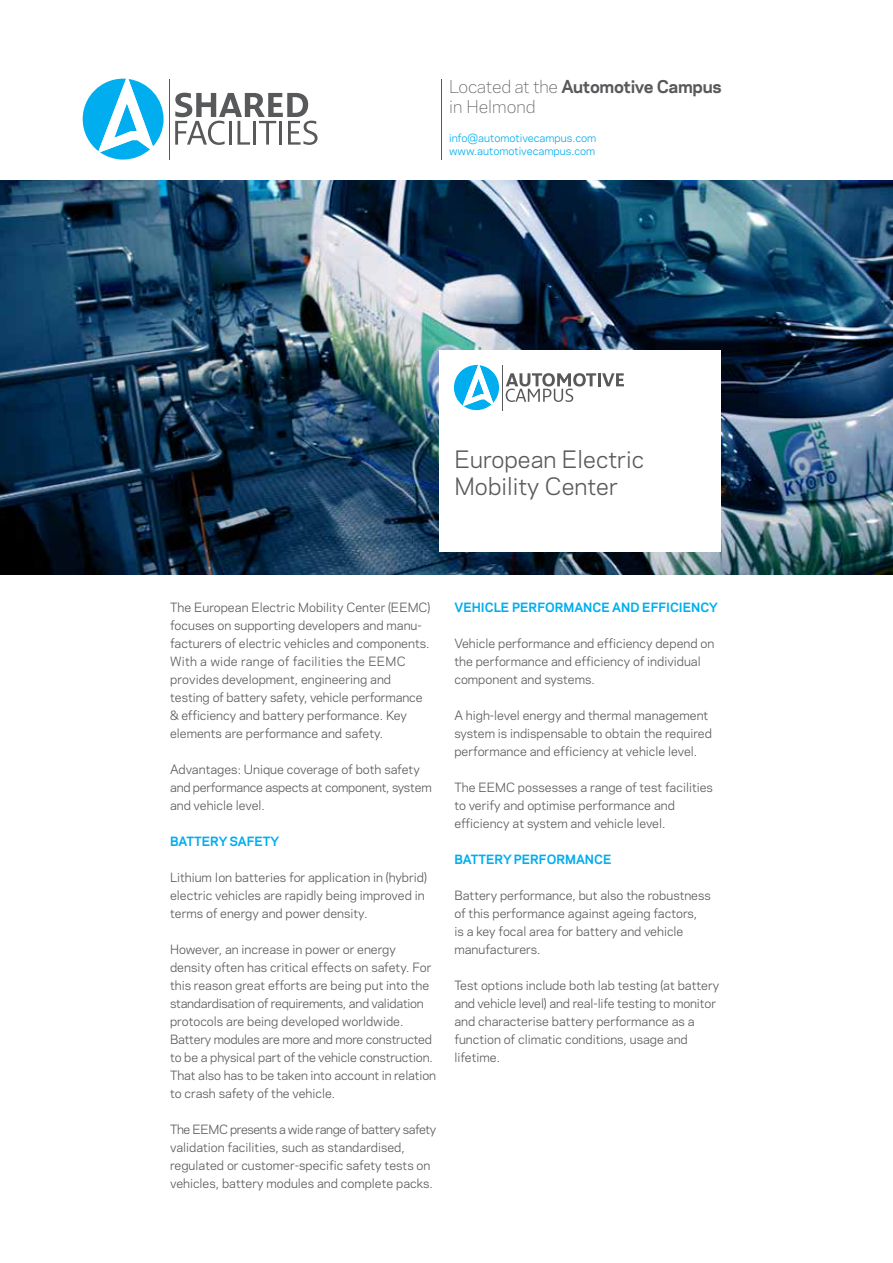
<style>
.page{position:relative;width:893px;height:1263px;background:#fff}
.page>*{position:absolute;margin:0;border:0;box-sizing:border-box;transform-origin:0 0}
.t1{font:22.5px/27px "Galaxie Polaris";color:#58595b}
.t2{font:300 16.5px/19.8px "Galaxie Polaris";color:#58595b}
.t3{font:12px/18px "Galaxie Polaris";color:#58595b}
.t4{font:12px/18px "Galaxie Polaris";letter-spacing:-.02em;color:#58595b}
.t5{font:700 12px "Galaxie Polaris";color:#00aeef}
.t6{font:10.5px/12.6px "Galaxie Polaris";color:#00aeef}
.s1{font-weight:700}
</style>
<div class="page">
<img style="left:0;top:180px;width:893px;height:395px">
<div style="left:439px;top:350px;width:282px;height:202px;background:#fff"></div>
<svg style="left:83px;top:79px;width:81px;height:81px"></svg>
<hr style="left:169px;top:79px;width:1px;height:80px;background:#58595b">
<svg style="left:175px;top:93px;width:143px;height:52px"></svg>
<hr style="left:441px;top:79px;width:1px;height:80px;background:#58595b">
<svg style="left:506px;top:373px;width:118px;height:29px"></svg>
<svg style="left:454px;top:365px;width:45px;height:45px"></svg>
<hr style="left:502px;top:365px;width:1px;height:45px;background:#58595b">
<h2 class="t2" style="left:449px;top:76px;width:274px">Located at the <span class="s1">AUTOMOTIVE CAMPUS </span>in Helmond</h2>
<p class="t6" style="left:449px;top:132px;width:149px">info@automotivecampus.com www.automotivecampus.com</p>
<h1 class="t1" style="left:454px;top:444px;width:191px">European Electric<br>Mobility Center</h1>
<p class="t3" style="left:170px;top:598px;width:262px">The European Electric Mobility Center (EEMC) focuses on supporting developers and manu&shy;facturers of electric vehicles and components.<br>With a wide range of facilities the EEMC provides development, engineering and testing of battery safety, vehicle performance &amp; efficiency and battery performance. Key elements are performance and safety.</p>
<p class="t4" style="left:170px;top:760px;width:263px">Advantages: Unique coverage of both safety and performance aspects at component, system and vehicle level.</p>
<p class="t5" style="left:170px;top:832px;width:111px">BATTERY SAFETY</p>
<p class="t3" style="left:170px;top:868px;width:258px">Lithium Ion batteries for application in (hybrid) electric vehicles are rapidly being improved in terms of energy and power density.</p>
<p class="t3" style="left:170px;top:940px;width:268px">However, an increase in power or energy density often has critical effects on safety. For this reason great efforts are being put into the standardisation of requirements, and validation protocols are being developed worldwide.<br>Battery modules are more and more constructed to be a physical part of the vehicle construction.<br>That also has to be taken into account in relation to crash safety of the vehicle.</p>
<p class="t3" style="left:170px;top:1120px;width:268px">The EEMC presents a wide range of battery safety validation facilities, such as standardised, regulated or customer-specific safety tests on vehicles, battery modules and complete packs.</p>
<p class="t5" style="left:454px;top:598px;width:265px">VEHICLE PERFORMANCE AND EFFICIENCY</p>
<p class="t3" style="left:454px;top:634px;width:261px">Vehicle performance and efficiency depend on the performance and efficiency of individual component and systems.</p>
<p class="t3" style="left:454px;top:706px;width:259px">A high-level energy and thermal management system is indispensable to obtain the required performance and efficiency at vehicle level.</p>
<p class="t3" style="left:454px;top:778px;width:260px">The EEMC possesses a range of test facilities to verify and optimise performance and efficiency at system and vehicle level.</p>
<p class="t5" style="left:454px;top:850px;width:159px">BATTERY PERFORMANCE</p>
<p class="t3" style="left:454px;top:886px;width:258px">Battery performance, but also the robustness of this performance against ageing factors,<br>is a key focal area for battery and vehicle manufacturers.</p>
<p class="t3" style="left:454px;top:976px;width:266px">Test options include both lab testing (at battery and vehicle level) and real-life testing to monitor and characterise battery performance as a function of climatic conditions, usage and lifetime.</p>
</div>
